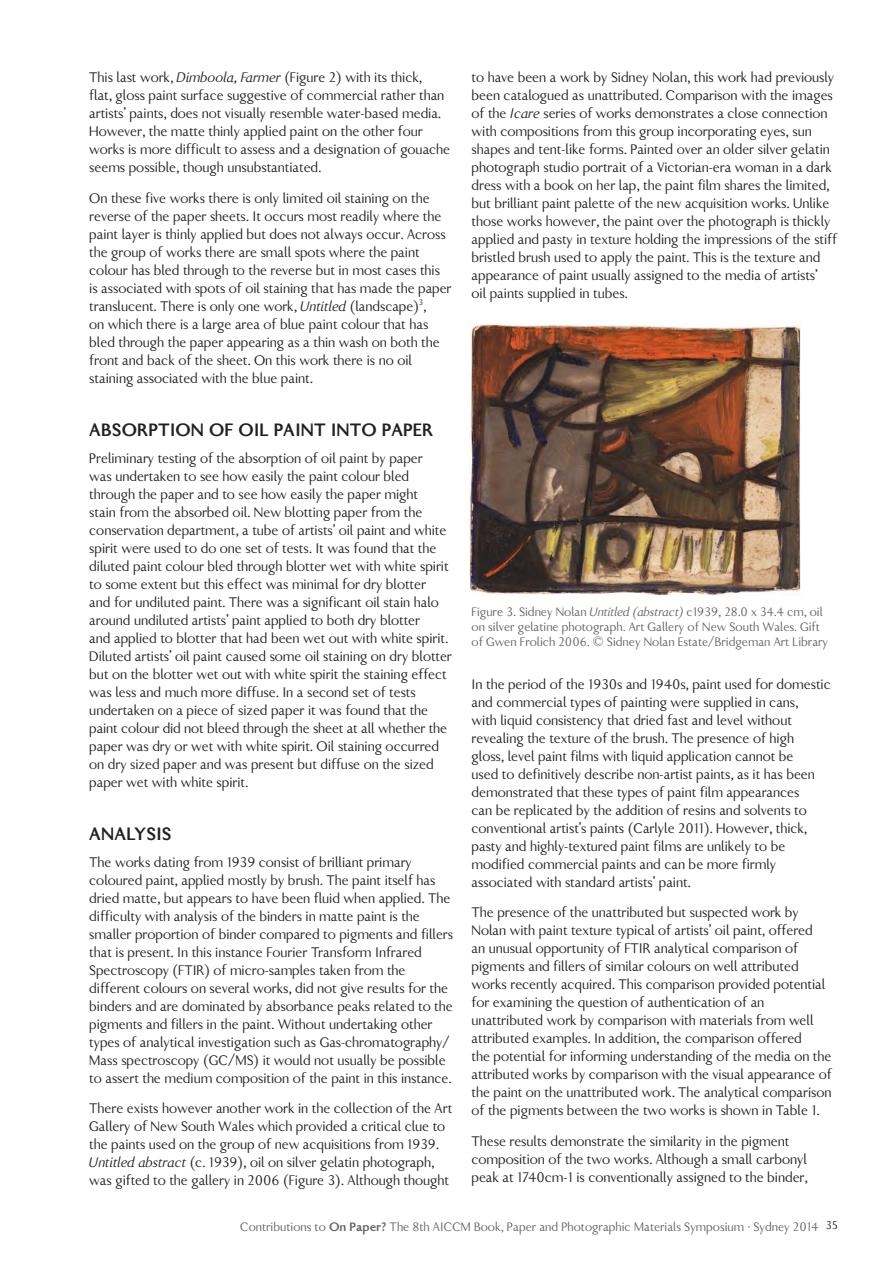
<style>
.page{position:relative;width:893px;height:1263px;background:#fff}
.page>*{position:absolute;margin:0;border:0;box-sizing:border-box;transform-origin:0 0}
.t1{font:700 20.85px "Gill New Antique";letter-spacing:.005em;color:#231f20}
.t2{font:16.2px/18px "Gill New Antique";letter-spacing:-.005em;color:#231f20}
.t3{font:14.25px/15px "Gill New Antique";color:#636366}
.s1{font-style:italic}
.s2{font-weight:700}
</style>
<div class="page">
<img style="left:469px;top:324px;width:331px;height:271px">
<p class="t2" style="left:89px;top:68px;width:362px">This last work, <span class="s1">Dimboola, Farmer</span> (Figure 2) with its thick,<br>flat, gloss paint surface suggestive of commercial rather than artists’ paints, does not visually resemble water-based media.<br>However, the matte thinly applied paint on the other four works is more difficult to assess and a designation of gouache seems possible, though unsubstantiated.</p>
<p class="t2" style="left:89px;top:189px;width:364px">On these five works there is only limited oil staining on the reverse of the paper sheets. It occurs most readily where the paint layer is thinly applied but does not always occur. Across the group of works there are small spots where the paint colour has bled through to the reverse but in most cases this is associated with spots of oil staining that has made the paper translucent. There is only one work, <span class="s1">Untitled</span> (landscape)<sup>3</sup>,<br>on which there is a large area of blue paint colour that has bled through the paper appearing as a thin wash on both the front and back of the sheet. On this work there is no oil staining associated with the blue paint.</p>
<p class="t1" style="left:89px;top:418px;width:345px">ABSORPTION OF OIL PAINT INTO PAPER</p>
<p class="t2" style="left:89px;top:449px;width:364px">Preliminary testing of the absorption of oil paint by paper<br>was undertaken to see how easily the paint colour bled through the paper and to see how easily the paper might<br>stain from the absorbed oil. New blotting paper from the conservation department, a tube of artists’ oil paint and white spirit were used to do one set of tests. It was found that the diluted paint colour bled through blotter wet with white spirit to some extent but this effect was minimal for dry blotter<br>and for undiluted paint. There was a significant oil stain halo around undiluted artists’ paint applied to both dry blotter<br>and applied to blotter that had been wet out with white spirit.<br>Diluted artists’ oil paint caused some oil staining on dry blotter but on the blotter wet out with white spirit the staining effect was less and much more diffuse. In a second set of tests undertaken on a piece of sized paper it was found that the paint colour did not bleed through the sheet at all whether the paper was dry or wet with white spirit. Oil staining occurred on dry sized paper and was present but diffuse on the sized paper wet with white spirit.</p>
<p class="t1" style="left:89px;top:822px;width:84px">ANALYSIS</p>
<p class="t2" style="left:89px;top:853px;width:365px">The works dating from 1939 consist of brilliant primary coloured paint, applied mostly by brush. The paint itself has dried matte, but appears to have been fluid when applied. The difficulty with analysis of the binders in matte paint is the smaller proportion of binder compared to pigments and fillers that is present. In this instance Fourier Transform Infrared Spectroscopy (FTIR) of micro-samples taken from the different colours on several works, did not give results for the binders and are dominated by absorbance peaks related to the pigments and fillers in the paint. Without undertaking other types of analytical investigation such as Gas-chromatography/ Mass spectroscopy (GC/MS) it would not usually be possible to assert the medium composition of the paint in this instance.</p>
<p class="t2" style="left:89px;top:1099px;width:364px">There exists however another work in the collection of the Art Gallery of New South Wales which provided a critical clue to the paints used on the group of new acquisitions from 1939.<br><span class="s1">Untitled abstract</span> (c. 1939), oil on silver gelatin photograph, was gifted to the gallery in 2006 (Figure 3). Although thought</p>
<p class="t2" style="left:472px;top:68px;width:367px">to have been a work by Sidney Nolan, this work had previously been catalogued as unattributed. Comparison with the images of the <span class="s1">Icare</span> series of works demonstrates a close connection with compositions from this group incorporating eyes, sun shapes and tent-like forms. Painted over an older silver gelatin photograph studio portrait of a Victorian-era woman in a dark dress with a book on her lap, the paint film shares the limited, but brilliant paint palette of the new acquisition works. Unlike those works however, the paint over the photograph is thickly applied and pasty in texture holding the impressions of the stiff bristled brush used to apply the paint. This is the texture and appearance of paint usually assigned to the media of artists’<br>oil paints supplied in tubes.</p>
<p class="t3" style="left:472px;top:604px;width:358px">Figure 3. Sidney Nolan <span class="s1">Untitled (abstract)</span> c1939, 28.0 x 34.4 cm, oil on silver gelatine photograph. Art Gallery of New South Wales. Gift of Gwen Frolich 2006. © Sidney Nolan Estate/Bridgeman Art Library</p>
<p class="t2" style="left:472px;top:675px;width:361px">In the period of the 1930s and 1940s, paint used for domestic and commercial types of painting were supplied in cans,<br>with liquid consistency that dried fast and level without revealing the texture of the brush. The presence of high gloss, level paint films with liquid application cannot be<br>used to definitively describe non-artist paints, as it has been demonstrated that these types of paint film appearances<br>can be replicated by the addition of resins and solvents to conventional artist’s paints (Carlyle 2011). However, thick, pasty and highly-textured paint films are unlikely to be modified commercial paints and can be more firmly associated with standard artists’ paint.</p>
<p class="t2" style="left:472px;top:903px;width:362px">The presence of the unattributed but suspected work by Nolan with paint texture typical of artists’ oil paint, offered<br>an unusual opportunity of FTIR analytical comparison of pigments and fillers of similar colours on well attributed works recently acquired. This comparison provided potential for examining the question of authentication of an unattributed work by comparison with materials from well attributed examples. In addition, the comparison offered<br>the potential for informing understanding of the media on the attributed works by comparison with the visual appearance of the paint on the unattributed work. The analytical comparison of the pigments between the two works is shown in Table 1.</p>
<p class="t2" style="left:472px;top:1132px;width:338px">These results demonstrate the similarity in the pigment composition of the two works. Although a small carbonyl peak at 1740cm-1 is conventionally assigned to the binder,</p>
<p class="t3" style="left:240px;top:1219px;width:599px">Contributions to <span class="s2">On Paper?</span> The 8th AICCM Book, Paper and Photographic Materials Symposium · Sydney 2014 <sup>35</sup></p>
</div>
